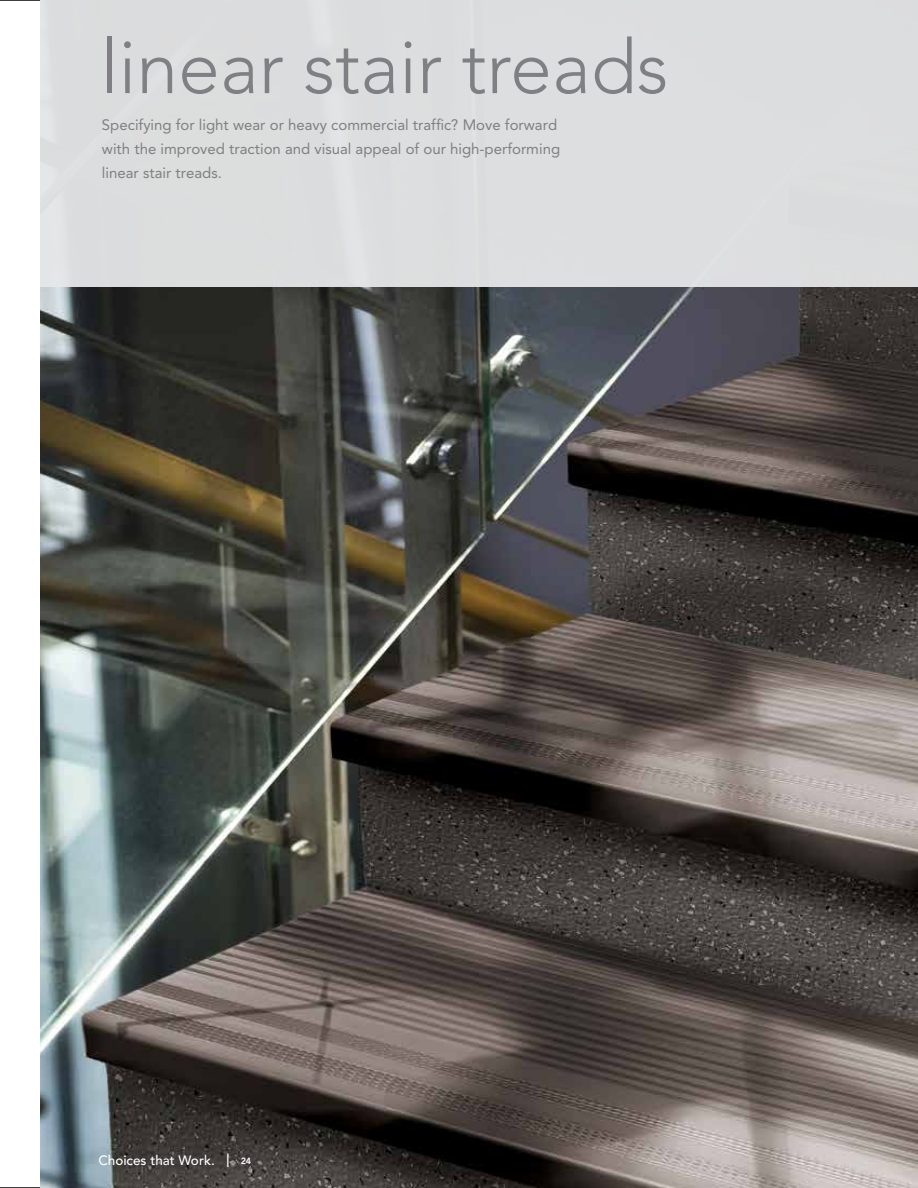
<style>
.page{position:relative;width:918px;height:1188px;background:#fff}
.page>*{position:absolute;margin:0;border:0;box-sizing:border-box;transform-origin:0 0}
.t1{font:300 75px "Avenir";color:#807f83}
.t2{font:15px/24px "Avenir";color:#807f83}
.t3{font:500 13.5px "Avenir";color:#fff}
.s1{font-weight:300;font-size:19.2px}
.s2{font-weight:800;font-size:9px}
</style>
<div class="page">
<hr style="left:0;top:0;width:40px;height:1px;background:#000">
<hr style="left:0;top:1187px;width:40px;height:1px;background:#000">
<img style="left:40px;top:287px;width:878px;height:901px">
<div style="left:40px;top:0;width:878px;height:287px;background:#dcddde"></div>
<h1 class="t1" style="left:100px;top:23px;width:570px">linear stair treads</h1>
<p class="t2" style="left:102px;top:113px;width:460px">Specifying for light wear or heavy commercial traffic? Move forward with the improved traction and visual appeal of our high-performing linear stair treads.</p>
<p class="t3" style="left:98px;top:1153px;width:154px">Choices that Work. <span class="s1">I</span> <span class="s2">24</span></p>
</div>
